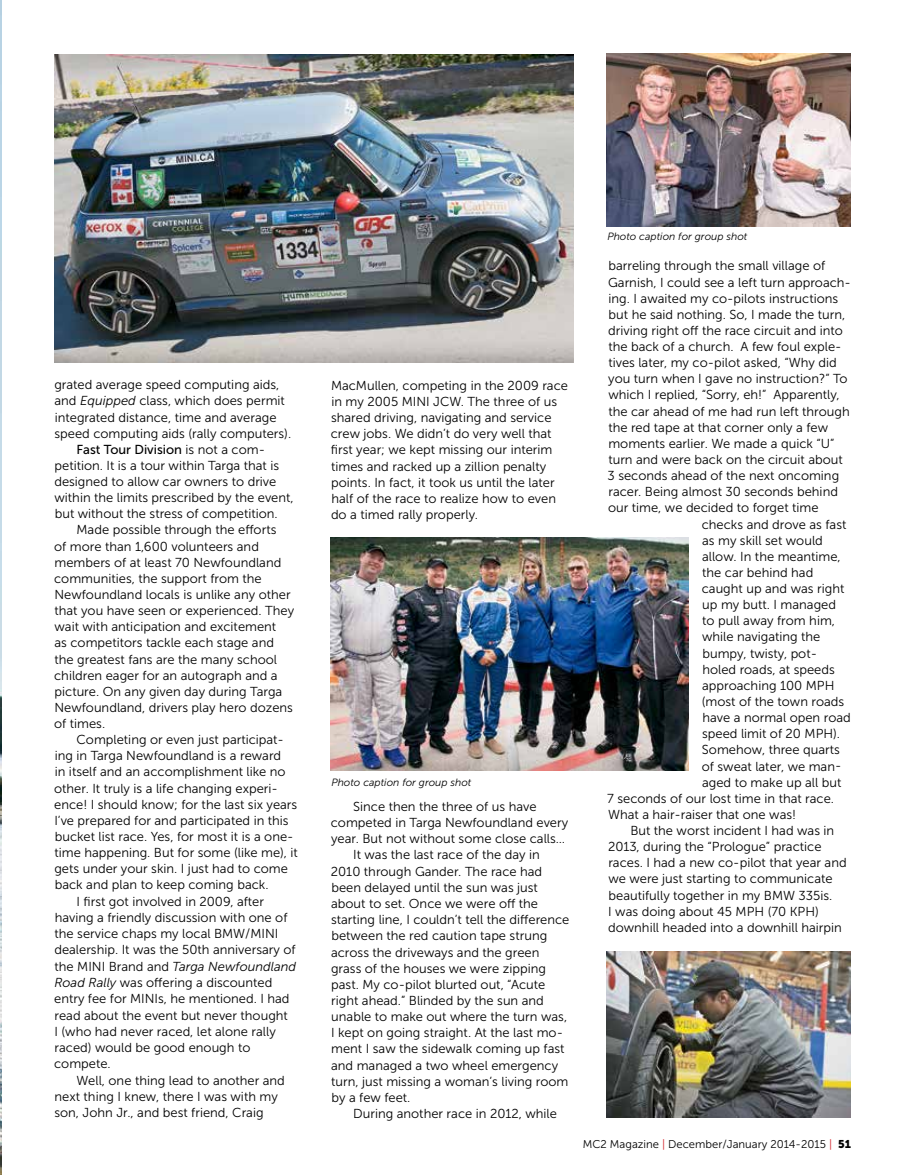
<style>
.page{position:relative;width:905px;height:1175px;background:#fff}
.page>*{position:absolute;margin:0;border:0;box-sizing:border-box;transform-origin:0 0}
.t1{font:12.9px/16.2px "Museo Sans 300";color:#000}
.t2{font:italic 12.9px "Museo Sans 300";color:#000}
.t3{font:12.9px "Museo Sans 500";color:#000}
.t4{font:11.25px "Museo Sans 300";color:#000}
.t5{font:italic 10.5px "Museo Sans 300";color:#000}
.s1{font-style:italic}
.s2{font-family:"Museo Sans 300"}
.s3{font-style:normal}
.s4{color:#d2232a}
.s5{font-family:"Museo Sans 900"}
</style>
<div class="page">
<img style="left:0;top:0;width:2px;height:1174px">
<img style="left:606px;top:952px;width:244px;height:165px">
<img style="left:330px;top:537px;width:358px;height:233px">
<img style="left:606px;top:53px;width:244px;height:174px">
<img style="left:54px;top:54px;width:519px;height:308px">
<p class="t1" style="left:54px;top:377px;width:238px">grated average speed computing aids, and <span class="s1">Equipped</span> class, which does permit integrated distance, time and average speed computing aids (rally computers).</p>
<p class="t3" style="left:77px;top:442px;width:190px">Fast Tour Division <span class="s2">is not a com-</span></p>
<p class="t1" style="left:54px;top:457px;width:241px">petition. It is a tour within Targa that is designed to allow car owners to drive within the limits prescribed by the event, but without the stress of competition.</p>
<p class="t1" style="left:54px;top:522px;width:241px;text-indent:22px">Made possible through the efforts<br>of more than 1,600 volunteers and members of at least 70 Newfoundland communities, the support from the Newfoundland locals is unlike any other that you have seen or experienced. They wait with anticipation and excitement<br>as competitors tackle each stage and the greatest fans are the many school children eager for an autograph and a picture. On any given day during Targa Newfoundland, drivers play hero dozens of times.</p>
<p class="t1" style="left:76px;top:731px;width:209px">Completing or even just participat-</p>
<p class="t1" style="left:55px;top:748px;width:228px">ing in Targa Newfoundland is a reward</p>
<p class="t1" style="left:55px;top:764px;width:232px">in itself and an accomplishment like no</p>
<p class="t1" style="left:54px;top:780px;width:225px">other. It truly is a life changing experi-</p>
<p class="t1" style="left:54px;top:796px;width:245px">ence! I should know; for the last six years</p>
<p class="t1" style="left:54px;top:812px;width:236px">I’ve prepared for and participated in this</p>
<p class="t1" style="left:55px;top:828px;width:240px">bucket list race. Yes, for most it is a one-</p>
<p class="t1" style="left:55px;top:844px;width:245px">time happening. But for some (like me), it</p>
<p class="t1" style="left:54px;top:860px;width:235px">gets under your skin. I just had to come</p>
<p class="t1" style="left:55px;top:877px;width:215px">back and plan to keep coming back.</p>
<p class="t1" style="left:77px;top:893px;width:189px">I first got involved in 2009, after</p>
<p class="t1" style="left:55px;top:909px;width:234px">having a friendly discussion with one of</p>
<p class="t1" style="left:55px;top:925px;width:225px">the service chaps my local BMW/MINI</p>
<p class="t1" style="left:54px;top:942px;width:243px">dealership. It was the 50th anniversary of</p>
<p class="t2" style="left:55px;top:959px;width:243px"><span class="s3">the MINI Brand and</span> Targa Newfoundland</p>
<p class="t1" style="left:54px;top:974px;width:219px"><span class="s1">Road Rally</span> was offering a discounted</p>
<p class="t1" style="left:54px;top:990px;width:237px">entry fee for MINIs, he mentioned. I had</p>
<p class="t1" style="left:55px;top:1007px;width:235px">read about the event but never thought</p>
<p class="t1" style="left:54px;top:1023px;width:223px">I (who had never raced, let alone rally</p>
<p class="t1" style="left:55px;top:1039px;width:197px">raced) would be good enough to</p>
<p class="t1" style="left:54px;top:1056px;width:58px">compete.</p>
<p class="t1" style="left:76px;top:1072px;width:210px">Well, one thing lead to another and</p>
<p class="t1" style="left:55px;top:1088px;width:225px">next thing I knew, there I was with my</p>
<p class="t1" style="left:54px;top:1104px;width:211px">son, John Jr., and best friend, Craig</p>
<p class="t1" style="left:331px;top:377px;width:239px">MacMullen, competing in the 2009 race in my 2005 MINI JCW. The three of us shared driving, navigating and service crew jobs. We didn’t do very well that first year; we kept missing our interim times and racked up a zillion penalty points. In fact, it took us until the later half of the race to realize how to even do a timed rally properly.</p>
<p class="t5" style="left:331px;top:777px;width:141px">Photo caption for group shot</p>
<p class="t1" style="left:353px;top:798px;width:185px">Since then the three of us have</p>
<p class="t1" style="left:331px;top:814px;width:239px">competed in Targa Newfoundland every</p>
<p class="t1" style="left:331px;top:830px;width:235px">year. But not without some close calls…</p>
<p class="t1" style="left:353px;top:847px;width:188px">It was the last race of the day in</p>
<p class="t1" style="left:331px;top:863px;width:213px">2010 through Gander. The race had</p>
<p class="t1" style="left:331px;top:879px;width:208px">been delayed until the sun was just</p>
<p class="t1" style="left:331px;top:895px;width:208px">about to set. Once we were off the</p>
<p class="t1" style="left:331px;top:911px;width:240px">starting line, I couldn’t tell the difference</p>
<p class="t1" style="left:331px;top:928px;width:217px">between the red caution tape strung</p>
<p class="t1" style="left:331px;top:944px;width:210px">across the driveways and the green</p>
<p class="t1" style="left:331px;top:960px;width:216px">grass of the houses we were zipping</p>
<p class="t1" style="left:331px;top:976px;width:216px">past. My co-pilot blurted out, “Acute</p>
<p class="t1" style="left:331px;top:992px;width:214px">right ahead.” Blinded by the sun and</p>
<p class="t1" style="left:331px;top:1008px;width:237px">unable to make out where the turn was,</p>
<p class="t1" style="left:331px;top:1024px;width:233px">I kept on going straight. At the last mo-</p>
<p class="t1" style="left:331px;top:1040px;width:235px">ment I saw the sidewalk coming up fast</p>
<p class="t1" style="left:331px;top:1057px;width:229px">and managed a two wheel emergency</p>
<p class="t1" style="left:331px;top:1073px;width:239px">turn, just missing a woman’s living room</p>
<p class="t1" style="left:331px;top:1089px;width:81px">by a few feet.</p>
<p class="t1" style="left:353px;top:1105px;width:205px">During another race in 2012, while</p>
<p class="t5" style="left:607px;top:231px;width:141px">Photo caption for group shot</p>
<p class="t1" style="left:608px;top:258px;width:218px">barreling through the small village of</p>
<p class="t1" style="left:608px;top:274px;width:244px">Garnish, I could see a left turn approach-</p>
<p class="t1" style="left:608px;top:290px;width:231px">ing. I awaited my co-pilots instructions</p>
<p class="t1" style="left:608px;top:306px;width:238px">but he said nothing. So, I made the turn,</p>
<p class="t1" style="left:608px;top:322px;width:236px">driving right off the race circuit and into</p>
<p class="t1" style="left:608px;top:338px;width:235px">the back of a church. A few foul exple-</p>
<p class="t1" style="left:608px;top:355px;width:230px">tives later, my co-pilot asked, “Why did</p>
<p class="t1" style="left:608px;top:371px;width:241px">you turn when I gave no instruction?” To</p>
<p class="t1" style="left:608px;top:387px;width:233px">which I replied, “Sorry, eh!” Apparently,</p>
<p class="t1" style="left:608px;top:403px;width:243px">the car ahead of me had run left through</p>
<p class="t1" style="left:608px;top:419px;width:221px">the red tape at that corner only a few</p>
<p class="t1" style="left:608px;top:435px;width:228px">moments earlier. We made a quick “U”</p>
<p class="t1" style="left:608px;top:451px;width:236px">turn and were back on the circuit about</p>
<p class="t1" style="left:607px;top:467px;width:233px">3 seconds ahead of the next oncoming</p>
<p class="t1" style="left:608px;top:484px;width:231px">racer. Being almost 30 seconds behind</p>
<p class="t1" style="left:608px;top:500px;width:212px">our time, we decided to forget time</p>
<p class="t1" style="left:701px;top:516px;width:146px">checks and drove as fast</p>
<p class="t1" style="left:702px;top:532px;width:122px">as my skill set would</p>
<p class="t1" style="left:702px;top:548px;width:140px">allow. In the meantime,</p>
<p class="t1" style="left:702px;top:564px;width:113px">the car behind had</p>
<p class="t1" style="left:701px;top:580px;width:144px">caught up and was right</p>
<p class="t1" style="left:702px;top:597px;width:135px">up my butt. I managed</p>
<p class="t1" style="left:702px;top:613px;width:134px">to pull away from him,</p>
<p class="t1" style="left:702px;top:629px;width:120px">while navigating the</p>
<p class="t1" style="left:702px;top:645px;width:116px">bumpy, twisty, pot-</p>
<p class="t1" style="left:702px;top:661px;width:134px">holed roads, at speeds</p>
<p class="t1" style="left:702px;top:677px;width:134px">approaching 100 MPH</p>
<p class="t1" style="left:701px;top:693px;width:144px">(most of the town roads</p>
<p class="t1" style="left:702px;top:709px;width:150px">have a normal open road</p>
<p class="t1" style="left:702px;top:725px;width:139px">speed limit of 20 MPH).</p>
<p class="t1" style="left:702px;top:742px;width:139px">Somehow, three quarts</p>
<p class="t1" style="left:701px;top:758px;width:141px">of sweat later, we man-</p>
<p class="t1" style="left:702px;top:774px;width:141px">aged to make up all but</p>
<p class="t1" style="left:607px;top:790px;width:228px">7 seconds of our lost time in that race.</p>
<p class="t1" style="left:608px;top:806px;width:189px">What a hair-raiser that one was!</p>
<p class="t1" style="left:630px;top:822px;width:205px">But the worst incident I had was in</p>
<p class="t1" style="left:608px;top:838px;width:215px">2013, during the “Prologue” practice</p>
<p class="t1" style="left:608px;top:854px;width:240px">races. I had a new co-pilot that year and</p>
<p class="t1" style="left:608px;top:871px;width:226px">we were just starting to communicate</p>
<p class="t1" style="left:608px;top:887px;width:225px">beautifully together in my BMW 335is.</p>
<p class="t1" style="left:608px;top:903px;width:212px">I was doing about 45 MPH (70 KPH)</p>
<p class="t1" style="left:608px;top:919px;width:235px">downhill headed into a downhill hairpin</p>
<p class="t4" style="left:582px;top:1138px;width:270px">MC2 Magazine <span class="s4">|</span> December/January 2014-2015 <span class="s4">|</span> <span class="s5">51</span></p>
</div>
